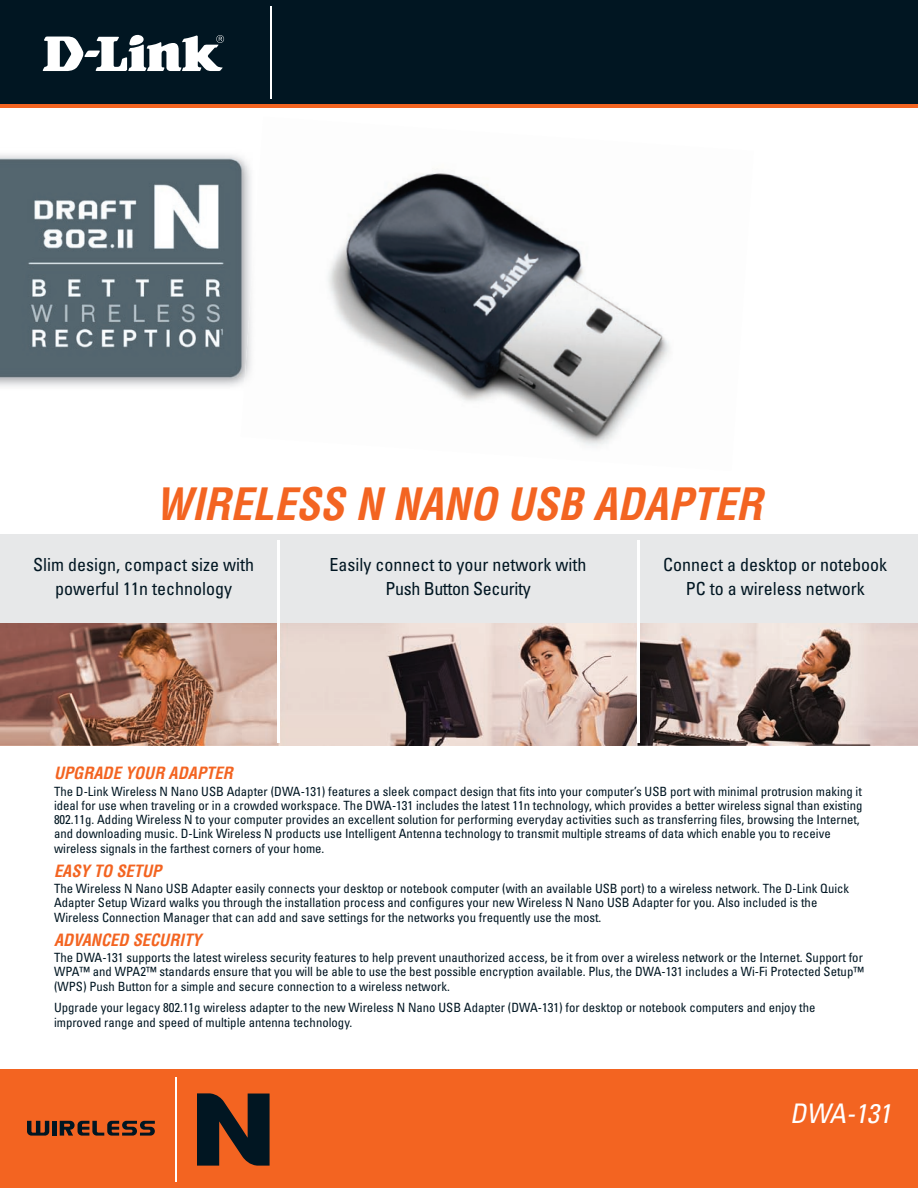
<style>
.page{position:relative;width:918px;height:1188px;background:#fff}
.page>*{position:absolute;margin:0;border:0;box-sizing:border-box;transform-origin:0 0}
.t1{font:italic 700 condensed 43.5px "Helvetica";color:#f36421}
.t2{font:italic condensed 27px "Univers";color:#fff}
.t3{font:condensed 18px/24px "Univers";color:#011622;text-align:center}
.t4{font:italic 700 condensed 16.5px "Helvetica";color:#f36421}
.t5{font:condensed 12.75px/14.2px "Univers";color:#011622}
</style>
<div class="page">
<img style="left:0;top:623px;width:918px;height:122px">
<div style="left:0;top:1070px;width:918px;height:118px;background:#f36421"></div>
<svg style="left:197px;top:1093px;width:73px;height:73px"></svg>
<svg style="left:27px;top:1121px;width:22px;height:15px"></svg>
<div style="left:52px;top:1121px;width:5px;height:15px;background:#011622"></div>
<svg style="left:60px;top:1121px;width:95px;height:15px"></svg>
<hr style="left:176px;top:1078px;width:1px;height:104px;background:#fff">
<div style="left:0;top:0;width:918px;height:108px;background:linear-gradient(to right,#f36421,#f36421)"></div>
<div style="left:0;top:0;width:918px;height:103px;background:#011622"></div>
<svg style="left:43px;top:35px;width:181px;height:36px"></svg>
<hr style="left:270px;top:6px;width:2px;height:93px;background:#fff">
<img style="left:328px;top:173px;width:342px;height:274px">
<div style="left:0;top:534px;width:918px;height:89px;background:#e7e8e9"></div>
<hr style="left:277px;top:540px;width:2px;height:202px;background:#fff">
<hr style="left:637px;top:540px;width:2px;height:202px;background:#fff">
<img style="left:0;top:154px;width:241px;height:233px">
<img style="left:241px;top:158px;width:11px;height:226px">
<h1 class="t1" style="left:156px;top:477px;width:608px">WIRELESS N NANO USB ADAPTER</h1>
<h3 class="t3" style="left:33px;top:552px;width:222px">Slim design, compact size with powerful 11n technology</h3>
<h3 class="t3" style="left:663px;top:552px;width:225px">Connect a desktop or notebook<br>PC to a wireless network</h3>
<h3 class="t3" style="left:330px;top:552px;width:258px">Easily connect to your network with<br>Push Button Security</h3>
<p class="t4" style="left:54px;top:763px;width:180px">UPGRADE YOUR ADAPTER</p>
<p class="t5" style="left:54px;top:784px;width:810px">The D-Link Wireless N Nano USB Adapter (DWA-131) features a sleek compact design that fits into your computer’s USB port with minimal protrusion making it ideal for use when traveling or in a crowded workspace. The DWA-131 includes the latest 11n technology, which provides a better wireless signal than existing 802.11g. Adding Wireless N to your computer provides an excellent solution for performing everyday activities such as transferring files, browsing the Internet, and downloading music. D-Link Wireless N products use Intelligent Antenna technology to transmit multiple streams of data which enable you to receive wireless signals in the farthest corners of your home.</p>
<p class="t4" style="left:54px;top:860px;width:109px">EASY TO SETUP</p>
<p class="t5" style="left:54px;top:881px;width:797px">The Wireless N Nano USB Adapter easily connects your desktop or notebook computer (with an available USB port) to a wireless network. The D-Link Quick<br>Adapter Setup Wizard walks you through the installation process and configures your new Wireless N Nano USB Adapter for you. Also included is the<br>Wireless Connection Manager that can add and save settings for the networks you frequently use the most.</p>
<p class="t4" style="left:54px;top:929px;width:149px">ADVANCED SECURITY</p>
<p class="t5" style="left:54px;top:950px;width:811px;text-align:justify">The DWA-131 supports the latest wireless security features to help prevent unauthorized access, be it from over a wireless network or the Internet. Support for WPA™ and WPA2™ standards ensure that you will be able to use the best possible encryption available. Plus, the DWA-131 includes a Wi-Fi Protected Setup™ (WPS) Push Button for a simple and secure connection to a wireless network.</p>
<p class="t5" style="left:54px;top:1000px;width:763px">Upgrade your legacy 802.11g wireless adapter to the new Wireless N Nano USB Adapter (DWA-131) for desktop or notebook computers and enjoy the improved range and speed of multiple antenna technology.</p>
<h2 class="t2" style="left:790px;top:1096px;width:108px">DWA-131</h2>
</div>
